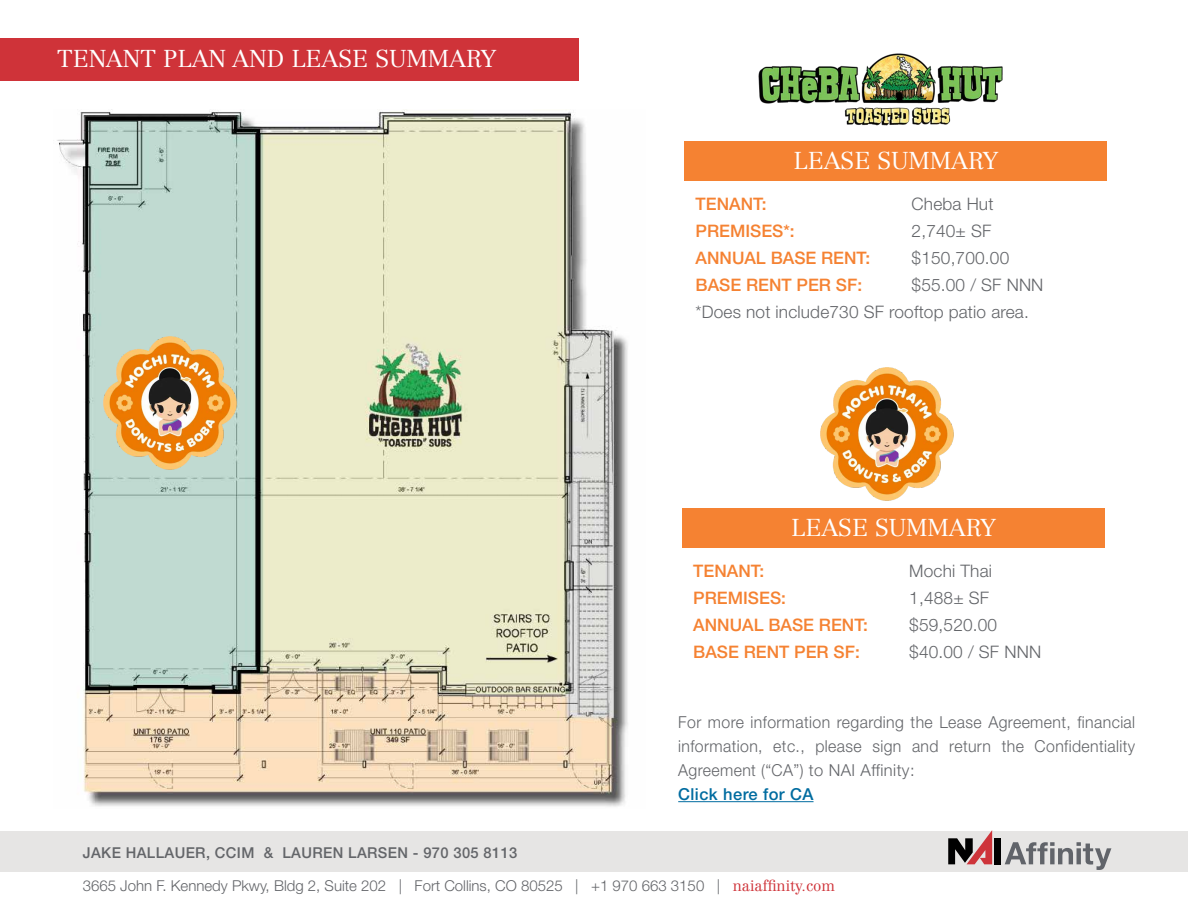
<style>
.page{position:relative;width:1188px;height:918px;background:#fff}
.page>*{position:absolute;margin:0;border:0;box-sizing:border-box;transform-origin:0 0}
.t1{font:300 24px "Centennial LT Std";color:#fff}
.t2{font:300 17.25px/27px "Helvetica Neue LT Std";letter-spacing:.01em;color:#636569}
.t3{font:500 17.25px "Helvetica Neue LT Std";color:#f58232}
.t4{font:300 16.5px/24px "Helvetica Neue LT Std";letter-spacing:.025em;color:#636569;text-align:justify;scale:.96 1}
.t5{font:500 16.5px "Helvetica Neue LT Std";letter-spacing:.025em;color:#006ca0}
.t6{font:300 15px "Helvetica Neue LT Std";color:#636569}
.t7{font:500 15px "Helvetica Neue LT Std";letter-spacing:.025em;color:#636569}
.s1{font-family:"Centennial LT Std";color:#cf3339}
</style>
<div class="page">
<div style="left:0;top:831px;width:1188px;height:41px;background:#e6e5e4"></div>
<div style="left:994px;top:838px;width:7px;height:26px;background:#000"></div>
<svg style="left:948px;top:830px;width:44px;height:34px"></svg>
<svg style="left:1005px;top:842px;width:106px;height:28px"></svg>
<div style="left:0;top:38px;width:578px;height:43px;background:#cf3339"></div>
<img style="left:57px;top:110px;width:571px;height:697px">
<img style="left:102px;top:336px;width:135px;height:135px">
<img style="left:758px;top:54px;width:245px;height:71px">
<img style="left:820px;top:367px;width:134px;height:134px">
<div style="left:683px;top:509px;width:422px;height:39px;background:#f58232"></div>
<hr style="left:678px;top:801px;width:136px;height:1px;background:#006ca0">
<div style="left:685px;top:141px;width:422px;height:40px;background:#f58232"></div>
<h1 class="t1" style="left:57px;top:44px;width:441px">TENANT PLAN AND LEASE SUMMARY</h1>
<p class="t7" style="left:83px;top:844px;width:436px">JAKE HALLAUER, CCIM &amp; LAUREN LARSEN - 970 305 8113</p>
<h1 class="t1" style="left:793px;top:146px;width:206px">LEASE SUMMARY</h1>
<p class="t3" style="left:696px;top:193px;width:73px">TENANT:</p>
<p class="t2" style="left:912px;top:190px;width:83px">Cheba Hut</p>
<p class="t3" style="left:696px;top:220px;width:101px">PREMISES*:</p>
<p class="t2" style="left:912px;top:217px;width:81px">2,740± SF</p>
<p class="t3" style="left:696px;top:247px;width:176px">ANNUAL BASE RENT:</p>
<p class="t2" style="left:912px;top:244px;width:99px">$150,700.00</p>
<p class="t3" style="left:696px;top:274px;width:168px">BASE RENT PER SF:</p>
<p class="t2" style="left:696px;top:271px;width:349px;text-indent:216px">$55.00 / SF NNN *Does not include730 SF rooftop patio area.</p>
<h1 class="t1" style="left:791px;top:513px;width:206px">LEASE SUMMARY</h1>
<p class="t3" style="left:693px;top:561px;width:73px">TENANT:</p>
<p class="t2" style="left:909px;top:557px;width:84px">Mochi Thai</p>
<p class="t3" style="left:693px;top:588px;width:94px">PREMISES:</p>
<p class="t2" style="left:909px;top:584px;width:81px">1,488± SF</p>
<p class="t3" style="left:693px;top:615px;width:176px">ANNUAL BASE RENT:</p>
<p class="t2" style="left:909px;top:611px;width:89px">$59,520.00</p>
<p class="t3" style="left:693px;top:642px;width:168px">BASE RENT PER SF:</p>
<p class="t2" style="left:909px;top:638px;width:133px">$40.00 / SF NNN</p>
<p class="t4" style="left:678px;top:710px;width:478px">For more information regarding the Lease Agreement, financial information, etc., please sign and return the Confidentiality Agreement (“CA”) to NAI Affinity:</p>
<p class="t5" style="left:678px;top:784px;width:137px">Click here for CA</p>
<p class="t6" style="left:83px;top:876px;width:754px">3665 John F. Kennedy Pkwy, Bldg 2, Suite 202 | Fort Collins, CO 80525 | +1 970 663 3150 | <span class="s1">naiaffinity.com</span></p>
</div>
